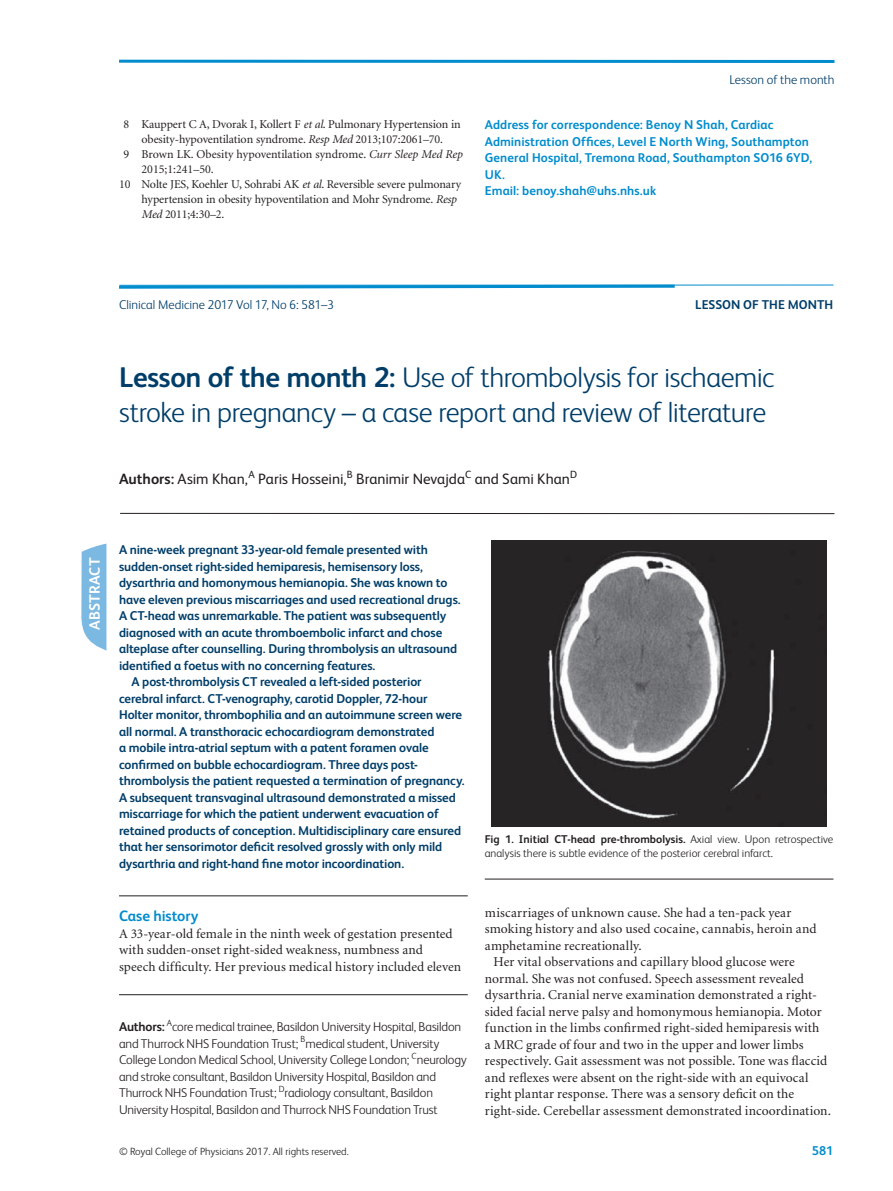
<style>
.page{position:relative;width:893px;height:1191px;background:#fff}
.page>*{position:absolute;margin:0;border:0;box-sizing:border-box;transform-origin:0 0}
.t1{font:300 28.5px/34.5px "FS Albert";letter-spacing:-.015em;color:#003e69}
.t2{font:15px "FS Albert";color:#231f20}
.t3{font:700 15px "FS Albert";letter-spacing:-.005em;color:#008ccd}
.t4{font:700 15px "FS Albert";color:#fff}
.t5{font:13.5px/16.5px "Minion";letter-spacing:.005em;color:#231f20}
.t6{font:700 12.75px "FS Albert";letter-spacing:-.01em;color:#003e69}
.t7{font:300 12.75px/16.5px "FS Albert";letter-spacing:-.015em;color:#231f20}
.t8{font:700 12.75px/16.5px "FS Albert";letter-spacing:.005em;color:#008ccd}
.t9{font:300 12.75px "FS Albert";color:#003e69}
.t10{font:12px "Minion";letter-spacing:-.01em;color:#231f20}
.t11{font:300 11.25px/14.7px "FS Albert";color:#231f20}
.t12{font:300 10.5px "FS Albert";color:#231f20}
.t13{font:10.5px "FS Albert";color:#231f20}
.s1{font-style:italic}
.s2{font-weight:700}
</style>
<div class="page">
<hr style="left:119px;top:60px;width:715px;height:3px;background:#008ccd">
<svg style="left:119px;top:284px;width:559px;height:5px;background:#5cb5de"></svg>
<hr style="left:119px;top:285px;width:714px;height:1px;background:#008ccd">
<hr style="left:119px;top:895px;width:349px;height:1px;background:#231f20">
<svg style="left:81px;top:543px;width:25px;height:107px;background:#8cc2e6"></svg>
<hr style="left:119px;top:994px;width:349px;height:1px;background:#231f20">
<hr style="left:120px;top:513px;width:714px;height:1px;background:#231f20">
<hr style="left:485px;top:878px;width:348px;height:1px;background:#231f20">
<img style="left:492px;top:540px;width:334px;height:286px">
<p class="t10" style="left:124px;top:120px;width:339px">8 Kauppert C A , Dvorak I , Kollert F <span class="s1">et al</span> . Pulmonary Hypertension in</p>
<p class="t10" style="left:142px;top:135px;width:303px">obesity-hypoventilation syndrome . <span class="s1">Resp Med</span> 2013 ; 107 : 2061 – 70 .</p>
<p class="t10" style="left:124px;top:150px;width:341px">9 Brown LK. Obesity hypoventilation syndrome . <span class="s1">Curr Sleep Med Rep</span></p>
<p class="t10" style="left:142px;top:165px;width:74px">2015 ; 1 : 241 – 50 .</p>
<p class="t10" style="left:119px;top:180px;width:344px">10 Nolte JES , Koehler U , Sohrabi AK <span class="s1">et al</span> . Reversible severe pulmonary</p>
<p class="t10" style="left:142px;top:195px;width:317px">hypertension in obesity hypoventilation and Mohr Syndrome . <span class="s1">Resp</span></p>
<p class="t10" style="left:142px;top:210px;width:84px"><span class="s1">Med</span> 2011 ; 4 : 30 – 2 .</p>
<p class="t9" style="left:729px;top:75px;width:107px">Lesson of the month</p>
<p class="t8" style="left:485px;top:117px;width:329px">Address for correspondence: Benoy N Shah, Cardiac Administration Offices, Level E North Wing, Southampton General Hospital, Tremona Road, Southampton SO16 6YD, UK.<br>Email: benoy.shah@uhs.nhs.uk</p>
<p class="t9" style="left:119px;top:300px;width:216px">Clinical Medicine 2017 Vol 17, No 6: 581–3</p>
<p class="t6" style="left:695px;top:299px;width:140px">LESSON OF THE MONTH</p>
<h1 class="t1" style="left:119px;top:363px;width:656px"><span class="s2">Lesson of the month 2:</span> Use of thrombolysis for ischaemic stroke in pregnancy – a case report and review of literature</h1>
<p class="t13" style="left:347px;top:470px;width:7px">B</p>
<p class="t2" style="left:356px;top:474px;width:110px">Branimir Nevajda</p>
<p class="t13" style="left:465px;top:470px;width:8px">C</p>
<p class="t2" style="left:475px;top:474px;width:97px">and Sami Khan</p>
<p class="t13" style="left:570px;top:470px;width:9px">D</p>
<p class="t2" style="left:119px;top:474px;width:130px"><span class="s2">Authors:</span> Asim Khan ,</p>
<p class="t13" style="left:248px;top:470px;width:8px">A</p>
<p class="t2" style="left:258px;top:474px;width:90px">Paris Hosseini ,</p>
<p class="t4" style="left:88px;top:629px;width:73px;rotate:-90deg">ABSTRACT</p>
<p class="t6" style="left:119px;top:544px;width:310px">A nine-week pregnant 33-year-old female presented with</p>
<p class="t6" style="left:119px;top:561px;width:305px">sudden-onset right-sided hemiparesis, hemisensory loss,</p>
<p class="t6" style="left:119px;top:577px;width:330px">dysarthria and homonymous hemianopia. She was known to</p>
<p class="t6" style="left:119px;top:594px;width:343px">have eleven previous miscarriages and used recreational drugs.</p>
<p class="t6" style="left:119px;top:610px;width:329px">A CT-head was unremarkable. The patient was subsequently</p>
<p class="t6" style="left:119px;top:627px;width:325px">diagnosed with an acute thromboembolic infarct and chose</p>
<p class="t6" style="left:119px;top:643px;width:340px">alteplase after counselling. During thrombolysis an ultrasound</p>
<p class="t6" style="left:119px;top:660px;width:258px">identified a foetus with no concerning features.</p>
<p class="t6" style="left:132px;top:676px;width:292px">A post-thrombolysis CT revealed a left-sided posterior</p>
<p class="t6" style="left:119px;top:693px;width:310px">cerebral infarct. CT-venography, carotid Doppler, 72-hour</p>
<p class="t6" style="left:119px;top:709px;width:345px">Holter monitor, thrombophilia and an autoimmune screen were</p>
<p class="t6" style="left:119px;top:726px;width:317px">all normal. A transthoracic echocardiogram demonstrated</p>
<p class="t6" style="left:119px;top:742px;width:311px">a mobile intra-atrial septum with a patent foramen ovale</p>
<p class="t6" style="left:119px;top:759px;width:300px">confirmed on bubble echocardiogram. Three days post-</p>
<p class="t6" style="left:119px;top:775px;width:347px">thrombolysis the patient requested a termination of pregnancy.</p>
<p class="t6" style="left:119px;top:792px;width:338px">A subsequent transvaginal ultrasound demonstrated a missed</p>
<p class="t6" style="left:119px;top:808px;width:321px">miscarriage for which the patient underwent evacuation of</p>
<p class="t6" style="left:119px;top:825px;width:344px">retained products of conception. Multidisciplinary care ensured</p>
<p class="t6" style="left:119px;top:841px;width:325px">that her sensorimotor deficit resolved grossly with only mild</p>
<p class="t6" style="left:119px;top:858px;width:287px">dysarthria and right-hand fine motor incoordination.</p>
<p class="t3" style="left:119px;top:909px;width:81px">Case history</p>
<p class="t5" style="left:119px;top:926px;width:344px">A 33-year-old female in the ninth week of gestation presented with sudden-onset right-sided weakness, numbness and speech difficulty. Her previous medical history included eleven</p>
<p class="t7" style="left:119px;top:1020px;width:349px"><span class="s2">Authors:</span> <sup>A</sup> core medical trainee, Basildon University Hospital, Basildon and Thurrock NHS Foundation Trust ; <sup>B</sup> medical student, University College London Medical School, University College London ; <sup>C</sup> neurology and stroke consultant, Basildon University Hospital, Basildon and Thurrock NHS Foundation Trust ; <sup>D</sup> radiology consultant, Basildon University Hospital, Basildon and Thurrock NHS Foundation Trust</p>
<p class="t11" style="left:485px;top:833px;width:350px"><span class="s2">Fig 1. Initial CT-head pre-thrombolysis.</span> Axial view. Upon retrospective analysis there is subtle evidence of the posterior cerebral infarct.</p>
<p class="t5" style="left:485px;top:905px;width:308px">miscarriages of unknown cause. She had a ten-pack year</p>
<p class="t5" style="left:485px;top:921px;width:333px">smoking history and also used cocaine, cannabis, heroin and</p>
<p class="t5" style="left:485px;top:938px;width:158px">amphetamine recreationally.</p>
<p class="t5" style="left:493px;top:954px;width:303px">Her vital observations and capillary blood glucose were</p>
<p class="t5" style="left:485px;top:971px;width:321px">normal. She was not confused. Speech assessment revealed</p>
<p class="t5" style="left:485px;top:987px;width:333px">dysarthria. Cranial nerve examination demonstrated a right-</p>
<p class="t5" style="left:485px;top:1004px;width:338px">sided facial nerve palsy and homonymous hemianopia. Motor</p>
<p class="t5" style="left:485px;top:1020px;width:336px">function in the limbs confirmed right-sided hemiparesis with</p>
<p class="t5" style="left:485px;top:1037px;width:320px">a MRC grade of four and two in the upper and lower limbs</p>
<p class="t5" style="left:485px;top:1053px;width:344px">respectively. Gait assessment was not possible. Tone was flaccid</p>
<p class="t5" style="left:485px;top:1070px;width:325px">and reflexes were absent on the right-side with an equivocal</p>
<p class="t5" style="left:485px;top:1086px;width:311px">right plantar response. There was a sensory deficit on the</p>
<p class="t5" style="left:485px;top:1103px;width:347px">right-side. Cerebellar assessment demonstrated incoordination.</p>
<p class="t12" style="left:119px;top:1147px;width:231px">© Royal College of Physicians 2017. All rights reserved.</p>
<p class="t8" style="left:812px;top:1143px;width:23px">581</p>
</div>
